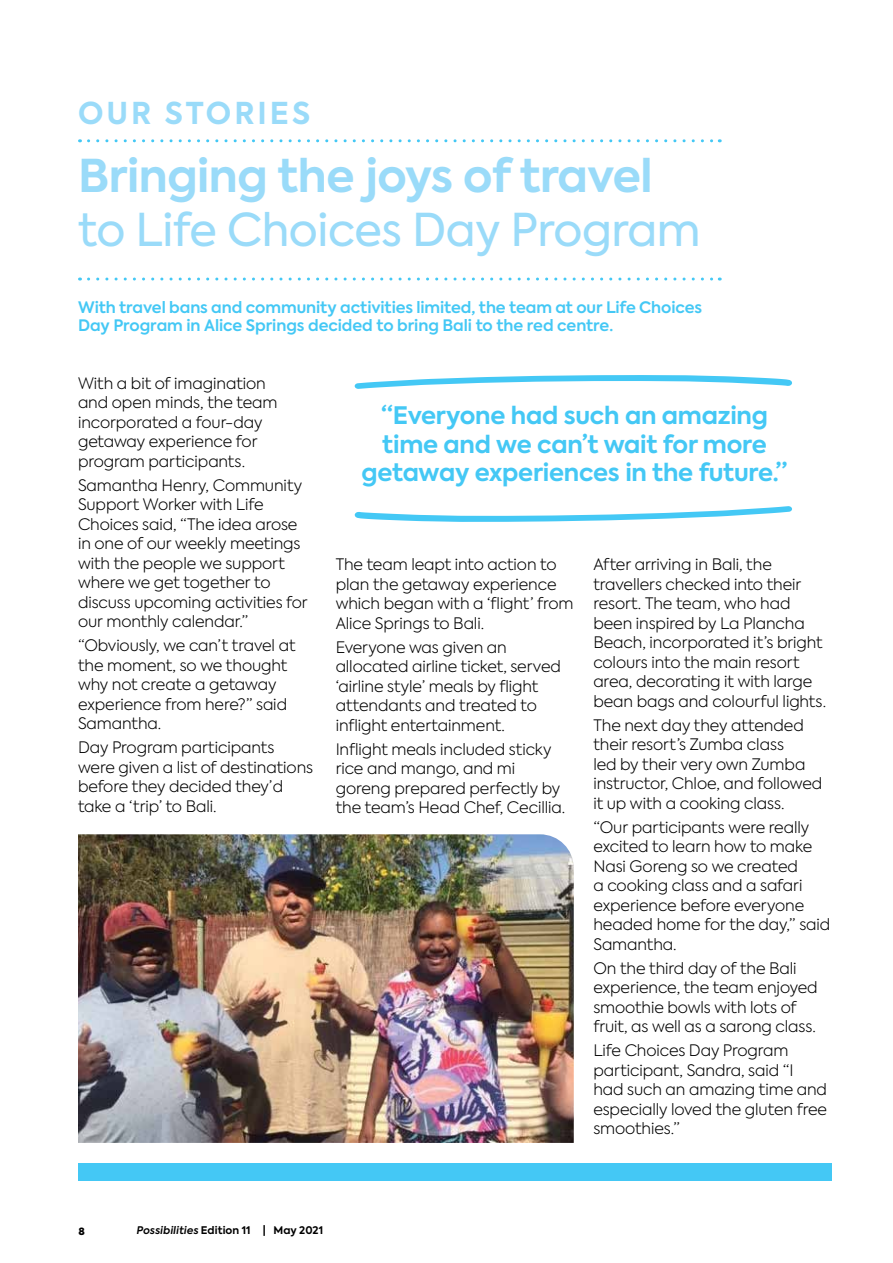
<style>
.page{position:relative;width:893px;height:1263px;background:#fff}
.page>*{position:absolute;margin:0;border:0;box-sizing:border-box;transform-origin:0 0}
.t1{font:700 45px "Axiforma";letter-spacing:-.01em;color:#9adbf9}
.t2{font:45px "Axiforma";letter-spacing:-.01em;color:#9adbf9}
.t3{font:700 30px "Axiforma";letter-spacing:.1em;color:#9adbf9}
.t4{font:700 24px/28.8px "Axiforma";letter-spacing:-.01em;color:#44c8f5;text-align:center}
.t5{font:300 15.75px/19.5px "Axiforma";letter-spacing:-.005em;color:#000}
.t6{font:600 15.75px/18px "Axiforma";letter-spacing:-.005em;color:#44c8f5}
.t7{font:700 10.5px "Axiforma";letter-spacing:.01em;color:#000}
.t8{font:900 10.05px "Axiforma";color:#000}
.s1{font-weight:600;font-style:italic}
</style>
<div class="page">
<div style="left:78px;top:1163px;width:753px;height:17px;background:#44c8f5"></div>
<svg style="left:355px;top:375px;width:437px;height:14px"></svg>
<svg style="left:354px;top:506px;width:438px;height:16px"></svg>
<img style="left:78px;top:834px;width:496px;height:309px">
<svg style="left:89px;top:278px;width:631px;height:3px"></svg>
<svg style="left:89px;top:139px;width:631px;height:3px"></svg>
<h2 class="t3" style="left:78px;top:92px;width:234px">OUR STORIES</h2>
<h1 class="t1" style="left:78px;top:145px;width:576px">Bringing the joys of travel</h1>
<h1 class="t2" style="left:78px;top:201px;width:624px">to Life Choices Day Program</h1>
<p class="t6" style="left:78px;top:299px;width:626px">With travel bans and community activities limited, the team at our Life Choices<br>Day Program in Alice Springs decided to bring Bali to the red centre.</p>
<p class="t5" style="left:78px;top:373px;width:201px">With a bit of imagination and open minds, the team incorporated a four-day getaway experience for program participants.</p>
<p class="t5" style="left:78px;top:475px;width:231px">Samantha Henry, Community<br>Support Worker with Life<br>Choices said, “The idea arose in one of our weekly meetings with the people we support where we get together to discuss upcoming activities for our monthly calendar.”</p>
<p class="t5" style="left:78px;top:635px;width:219px">“Obviously, we can’t travel at the moment, so we thought why not create a getaway experience from here?” said<br>Samantha.</p>
<p class="t5" style="left:78px;top:737px;width:237px">Day Program participants were given a list of destinations before they decided they’d take a ‘trip’ to Bali.</p>
<h3 class="t4" style="left:361px;top:401px;width:427px">“Everyone had such an amazing time and we can’t wait for more getaway experiences in the future.”</h3>
<p class="t5" style="left:336px;top:555px;width:239px">The team leapt into action to plan the getaway experience which began with a ‘flight’ from<br>Alice Springs to Bali.</p>
<p class="t5" style="left:336px;top:637px;width:227px">Everyone was given an allocated airline ticket, served ‘airline style’ meals by flight attendants and treated to inflight entertainment.</p>
<p class="t5" style="left:336px;top:739px;width:231px">Inflight meals included sticky rice and mango, and mi goreng prepared perfectly by the team’s Head Chef, Cecillia.</p>
<p class="t5" style="left:593px;top:555px;width:234px">After arriving in Bali, the travellers checked into their resort. The team, who had been inspired by La Plancha<br>Beach, incorporated it’s bright colours into the main resort area, decorating it with large bean bags and colourful lights.</p>
<p class="t5" style="left:593px;top:715px;width:230px">The next day they attended their resort’s Zumba class<br>led by their very own Zumba instructor, Chloe, and followed it up with a cooking class.</p>
<p class="t5" style="left:593px;top:817px;width:238px">“Our participants were really excited to learn how to make<br>Nasi Goreng so we created<br>a cooking class and a safari experience before everyone headed home for the day,” said<br>Samantha.</p>
<p class="t5" style="left:593px;top:958px;width:226px">On the third day of the Bali experience, the team enjoyed smoothie bowls with lots of fruit, as well as a sarong class.</p>
<p class="t5" style="left:593px;top:1041px;width:235px">Life Choices Day Program participant, Sandra, said “I had such an amazing time and especially loved the gluten free smoothies.”</p>
<p class="t8" style="left:79px;top:1224px;width:8px">8</p>
<p class="t7" style="left:136px;top:1223px;width:188px"><span class="s1">Possibilities</span> Edition 11 | May 2021</p>
</div>
